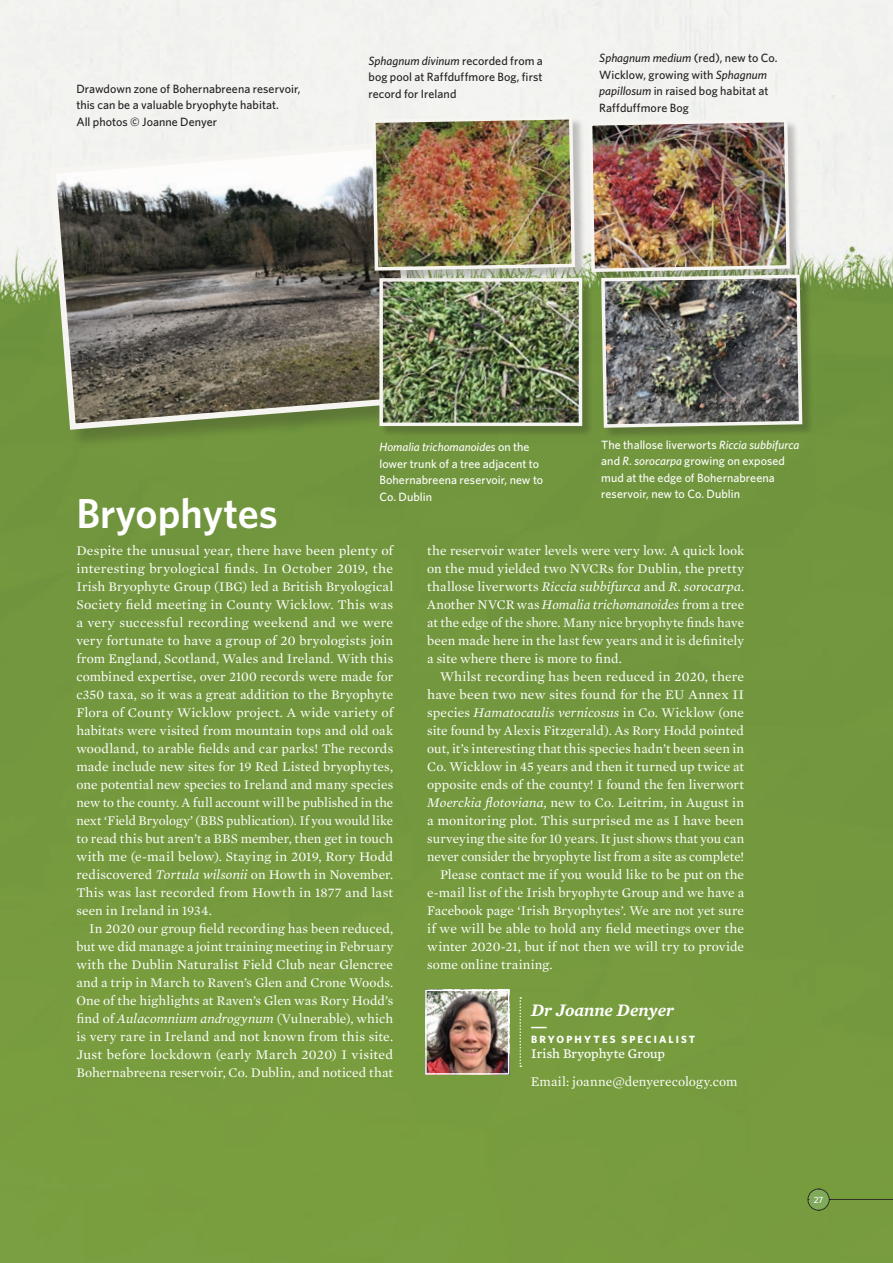
<style>
.page{position:relative;width:893px;height:1263px;background:#fff}
.page>*{position:absolute;margin:0;border:0;box-sizing:border-box;transform-origin:0 0}
.t1{font:600 42px "Whitney HTF";color:#fff}
.t2{font:italic 600 18px "Mercury Text G4";color:#fff}
.t3{font:13.5px/18px "Mercury Text G1 Roman";letter-spacing:.005em;color:#fff;text-align:justify}
.t4{font:italic 13.5px "Mercury Text G1";letter-spacing:.005em;color:#fff}
.t5{font:13.5px "Mercury Text G4 Roman";letter-spacing:.005em;color:#fff}
.t6{font:500 12px/16.5px "Whitney HTF";letter-spacing:.005em;color:#231f20}
.t7{font:500 12px/16.5px "Whitney HTF";letter-spacing:.005em;color:#fff}
.t8{font:700 10.5px "Whitney HTF";letter-spacing:.2em;color:#fff}
.t9{font:500 9px "Whitney HTF";color:#fff}
.s1{font-style:italic}
.s2{font-family:"Mercury Text G1";font-style:italic}
.s3{font-family:"Mercury Text G1 Roman";font-style:normal}
</style>
<div class="page">
<img style="left:0;top:0;width:893px;height:1263px">
<div style="left:51px;top:143px;width:385px;height:306px;background:#231f20;opacity:.25"></div>
<svg style="left:46px;top:138px;width:334px;height:295px"></svg>
<div style="left:380px;top:279px;width:214px;height:158px;background:#231f20;opacity:.25"></div>
<img style="left:383px;top:282px;width:195px;height:140px">
<div style="left:379px;top:278px;width:203px;height:148px;border:3px solid #f6f5f1"></div>
<div style="left:373px;top:117px;width:213px;height:165px;background:#231f20;opacity:.25"></div>
<img style="left:370px;top:114px;width:207px;height:158px">
<div style="left:602px;top:275px;width:212px;height:164px;background:#231f20;opacity:.25"></div>
<img style="left:587px;top:117px;width:217px;height:312px">
<svg style="left:807px;top:1188px;width:86px;height:23px;background:#739640"></svg>
<svg style="left:531px;top:1027px;width:15px;height:1px"></svg>
<img style="left:427px;top:991px;width:80px;height:82px">
<div style="left:425px;top:989px;width:84px;height:86px;border:1px solid #fff"></div>
<svg style="left:519px;top:997px;width:2px;height:70px"></svg>
<p class="t6" style="left:76px;top:80px;width:226px">Drawdown zone of Bohernabreena reservoir, this can be a valuable bryophyte habitat.<br>All photos © Joanne Denyer</p>
<p class="t6" style="left:369px;top:52px;width:176px;text-align:justify"><span class="s1">Sphagnum divinum</span> recorded from a bog pool at Raffduffmore Bog, first record for Ireland</p>
<p class="t6" style="left:599px;top:50px;width:180px"><span class="s1">Sphagnum medium</span> (red), new to Co.<br>Wicklow, growing with <span class="s1">Sphagnum papillosum</span> in raised bog habitat at<br>Raffduffmore Bog</p>
<p class="t7" style="left:601px;top:436px;width:200px">The thallose liverworts <span class="s1">Riccia subbifurca </span>and <span class="s1">R. sorocarpa</span> growing on exposed mud at the edge of Bohernabreena reservoir, new to Co. Dublin</p>
<p class="t7" style="left:379px;top:438px;width:165px"><span class="s1">Homalia trichomanoides</span> on the lower trunk of a tree adjacent to<br>Bohernabreena reservoir, new to<br>Co. Dublin</p>
<h1 class="t1" style="left:76px;top:488px;width:203px">Bryophytes</h1>
<p class="t3" style="left:76px;top:542px;width:318px">Despite the unusual year, there have been plenty of interesting bryological finds. In October 2019, the Irish Bryophyte Group (IBG) led a British Bryological Society field meeting in County Wicklow. This was a very successful recording weekend and we were very fortunate to have a group of 20 bryologists join from England, Scotland, Wales and Ireland. With this combined expertise, over 2100 records were made for c350 taxa, so it was a great addition to the Bryophyte Flora of County Wicklow project. A wide variety of habitats were visited from mountain tops and old oak woodland, to arable fields and car parks! The records made include new sites for 19 Red Listed bryophytes, one potential new species to Ireland and many species new to the county. A full account will be published in the next ‘Field Bryology’ (BBS publication). If you would like to read this but aren’t a BBS member, then get in touch with me (e-mail below). Staying in 2019, Rory Hodd rediscovered <span class="s2">Tortula wilsonii</span> on Howth in November.<br>This was last recorded from Howth in 1877 and last seen in Ireland in 1934.</p>
<p class="t3" style="left:76px;top:920px;width:318px;text-indent:13px">In 2020 our group field recording has been reduced, but we did manage a joint training meeting in February with the Dublin Naturalist Field Club near Glencree and a trip in March to Raven’s Glen and Crone Woods.<br>One of the highlights at Raven’s Glen was Rory Hodd’s find of <span class="s2">Aulacomnium androgynum</span> (Vulnerable), which is very rare in Ireland and not known from this site.<br>Just before lockdown (early March 2020) I visited Bohernabreena reservoir, Co. Dublin, and noticed that</p>
<p class="t3" style="left:427px;top:542px;width:318px">the reservoir water levels were very low. A quick look on the mud yielded two NVCRs for Dublin, the pretty</p>
<p class="t4" style="left:427px;top:579px;width:318px"><span class="s3">thallose liverworts</span> Riccia subbifurca <span class="s3">and</span> R. sorocarpa<span class="s3">.</span></p>
<p class="t3" style="left:427px;top:596px;width:318px">Another NVCR was <span class="s2">Homalia trichomanoides</span> from a tree at the edge of the shore. Many nice bryophyte finds have been made here in the last few years and it is definitely a site where there is more to find.</p>
<p class="t3" style="left:440px;top:668px;width:306px">Whilst recording has been reduced in 2020, there</p>
<p class="t3" style="left:427px;top:686px;width:318px">have been two new sites found for the EU Annex II</p>
<p class="t3" style="left:427px;top:704px;width:318px">species <span class="s2">Hamatocaulis vernicosus</span> in Co. Wicklow (one</p>
<p class="t3" style="left:427px;top:722px;width:318px">site found by Alexis Fitzgerald). As Rory Hodd pointed</p>
<p class="t3" style="left:427px;top:740px;width:318px">out, it’s interesting that this species hadn’t been seen in</p>
<p class="t3" style="left:427px;top:758px;width:318px">Co. Wicklow in 45 years and then it turned up twice at</p>
<p class="t3" style="left:427px;top:776px;width:318px">opposite ends of the county! I found the fen liverwort</p>
<p class="t3" style="left:427px;top:794px;width:318px"><span class="s2">Moerckia flotoviana,</span> new to Co. Leitrim, in August in</p>
<p class="t3" style="left:427px;top:812px;width:318px">a monitoring plot. This surprised me as I have been</p>
<p class="t3" style="left:427px;top:830px;width:318px">surveying the site for 10 years. It just shows that you can</p>
<p class="t3" style="left:427px;top:848px;width:318px">never consider the bryophyte list from a site as complete!</p>
<p class="t3" style="left:440px;top:866px;width:306px">Please contact me if you would like to be put on the</p>
<p class="t3" style="left:427px;top:884px;width:318px">e-mail list of the Irish bryophyte Group and we have a</p>
<p class="t3" style="left:427px;top:902px;width:318px">Facebook page ‘Irish Bryophytes’. We are not yet sure</p>
<p class="t3" style="left:427px;top:920px;width:318px">if we will be able to hold any field meetings over the</p>
<p class="t3" style="left:427px;top:938px;width:318px">winter 2020-21, but if not then we will try to provide</p>
<p class="t3" style="left:427px;top:956px;width:127px">some online training.</p>
<h2 class="t2" style="left:531px;top:999px;width:144px">Dr Joanne Denyer</h2>
<p class="t8" style="left:531px;top:1033px;width:166px">BRYOPHYTES SPECIALIST</p>
<p class="t5" style="left:531px;top:1046px;width:136px">Irish Bryophyte Group</p>
<p class="t3" style="left:531px;top:1073px;width:208px">Email: joanne@denyerecology.com</p>
<p class="t9" style="left:814px;top:1194px;width:11px">27</p>
</div>
